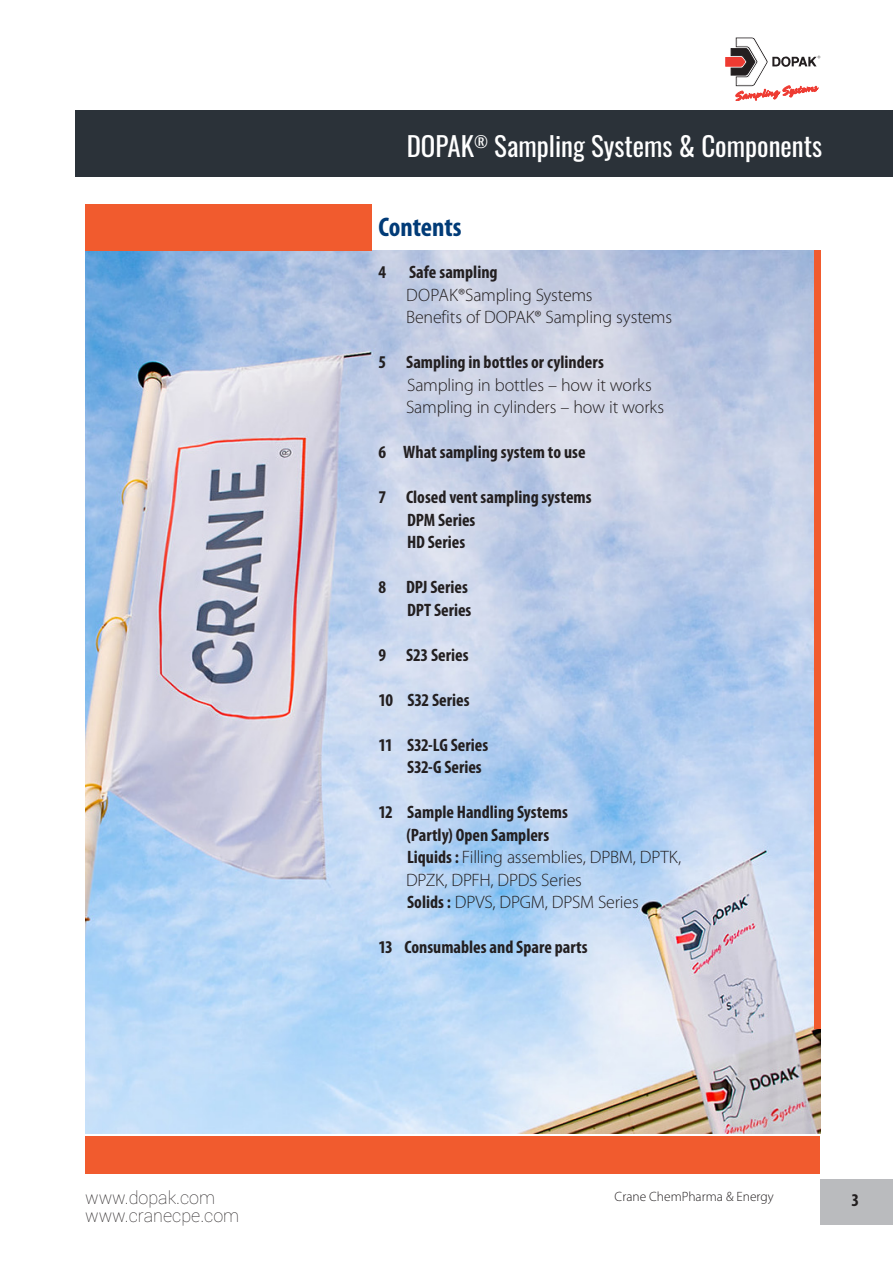
<style>
.page{position:relative;width:893px;height:1263px;background:#fff}
.page>*{position:absolute;margin:0;border:0;box-sizing:border-box;transform-origin:0 0}
.t1{font:27px "Oswald";color:#fff}
.t2{font:700 condensed 27px "Myriad Pro";letter-spacing:-.005em;color:#013b77}
.t3{font:700 condensed 18px "Myriad Pro";color:#231f20}
.t4{font:300 18px "Myriad Pro";letter-spacing:-.01em;color:#231f20}
.t5{font:100 18px "Roboto";color:#231f20}
.t6{font:300 13.5px "Myriad Pro";color:#231f20}
.s1{font-weight:700;font-stretch:condensed}
</style>
<div class="page">
<div style="left:821px;top:1179px;width:72px;height:45px;background:#babbbe"></div>
<div style="left:75px;top:111px;width:818px;height:66px;background:#2b3239"></div>
<svg style="left:726px;top:37px;width:94px;height:64px"></svg>
<div style="left:85px;top:1136px;width:735px;height:38px;background:#f15b2e"></div>
<img style="left:85px;top:250px;width:736px;height:884px">
<div style="left:86px;top:204px;width:286px;height:46px;background:#f15b2e"></div>
<div style="left:814px;top:250px;width:7px;height:779px;background:#f15b2e"></div>
<p class="t1" style="left:407px;top:122px;width:417px">DOPAK<sup>®</sup> Sampling Systems &amp; Components</p>
<p class="t2" style="left:378px;top:210px;width:85px">Contents</p>
<p class="t3" style="left:378px;top:261px;width:9px">4</p>
<p class="t3" style="left:409px;top:261px;width:90px">Safe sampling</p>
<p class="t4" style="left:406px;top:284px;width:188px">DOPAK®Sampling Systems</p>
<p class="t4" style="left:406px;top:306px;width:268px">Benefits of DOPAK® Sampling systems</p>
<p class="t3" style="left:378px;top:351px;width:227px">5 Sampling in bottles or cylinders</p>
<p class="t4" style="left:407px;top:374px;width:246px">Sampling in bottles – how it works</p>
<p class="t4" style="left:406px;top:396px;width:260px">Sampling in cylinders – how it works</p>
<p class="t3" style="left:378px;top:441px;width:209px">6 What sampling system to use</p>
<p class="t3" style="left:378px;top:486px;width:215px">7 Closed vent sampling systems</p>
<p class="t3" style="left:407px;top:509px;width:70px">DPM Series</p>
<p class="t3" style="left:407px;top:531px;width:60px">HD Series</p>
<p class="t3" style="left:378px;top:576px;width:91px">8 DPJ Series</p>
<p class="t3" style="left:407px;top:599px;width:66px">DPT Series</p>
<p class="t3" style="left:378px;top:644px;width:92px">9 S23 Series</p>
<p class="t3" style="left:378px;top:689px;width:93px">10 S32 Series</p>
<p class="t3" style="left:378px;top:734px;width:111px">11 S32-LG Series</p>
<p class="t3" style="left:407px;top:756px;width:76px">S32-G Series</p>
<p class="t3" style="left:378px;top:801px;width:191px">12 Sample Handling Systems</p>
<p class="t3" style="left:406px;top:824px;width:144px">(Partly) Open Samplers</p>
<p class="t4" style="left:407px;top:846px;width:276px"><span class="s1">Liquids :</span> Filling assemblies, DPBM, DPTK,</p>
<p class="t4" style="left:406px;top:869px;width:177px">DPZK, DPFH, DPDS Series</p>
<p class="t4" style="left:407px;top:891px;width:233px"><span class="s1">Solids :</span> DPVS, DPGM, DPSM Series</p>
<p class="t3" style="left:378px;top:936px;width:211px">13 Consumables and Spare parts</p>
<p class="t5" style="left:85px;top:1185px;width:132px">www.dopak.com</p>
<p class="t3" style="left:851px;top:1189px;width:9px">3</p>
<p class="t5" style="left:85px;top:1203px;width:156px">www.cranecpe.com</p>
<p class="t6" style="left:615px;top:1188px;width:161px">Crane ChemPharma &amp; Energy</p>
</div>
